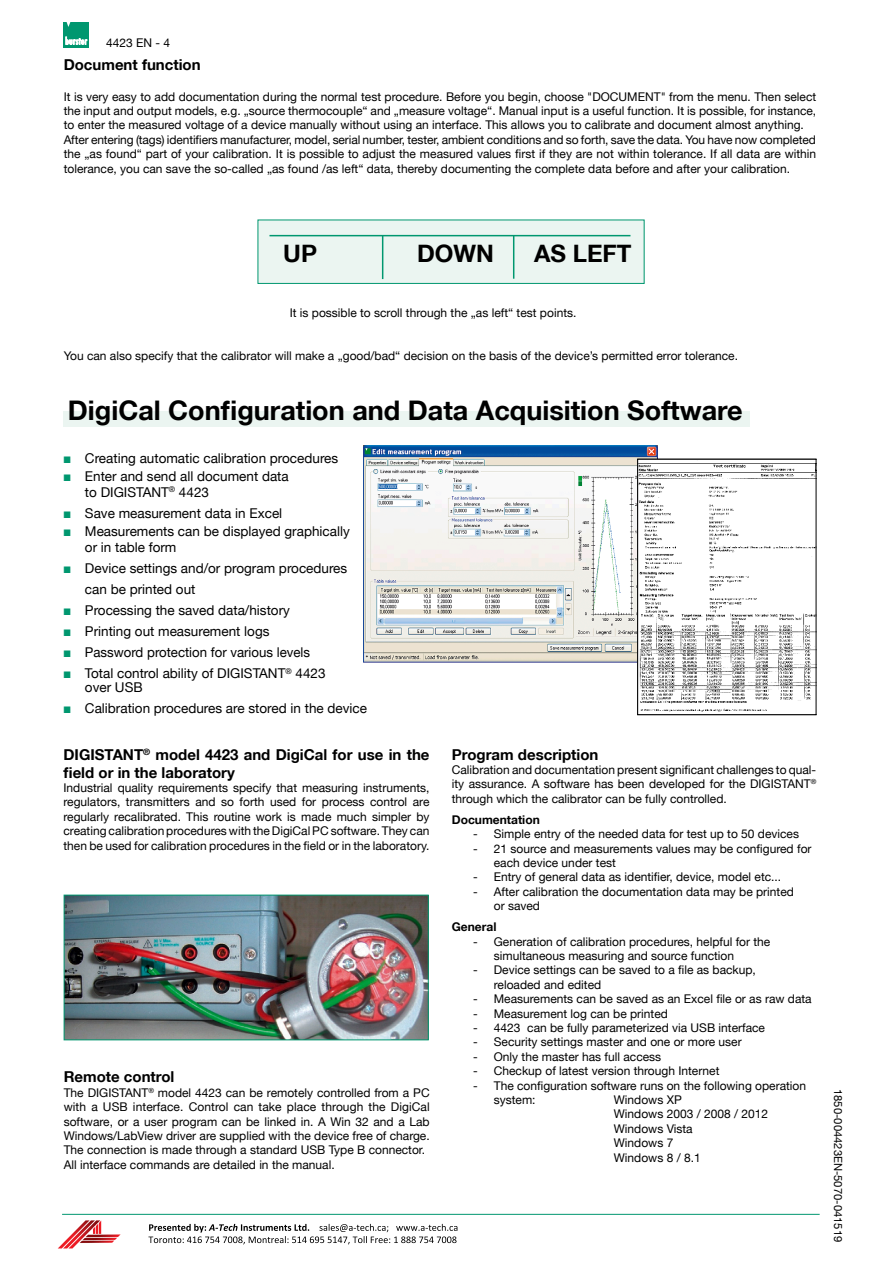
<style>
.page{position:relative;width:893px;height:1263px;background:#fff}
.page>*{position:absolute;margin:0;border:0;box-sizing:border-box;transform-origin:0 0}
.t1{font:700 27px "Helvetica Neue LT";color:#000}
.t2{font:700 24px "Helvetica Neue LT";color:#000}
.t3{font:700 15px/18px "Helvetica Neue LT";color:#000}
.t4{font:13.5px/21px "Helvetica Neue LT";color:#000}
.t5{font:12px/14.4px "Helvetica Neue LT";color:#000}
.t6{font:700 12px "Helvetica Neue LT";color:#000}
.t7{font:11.25px "Helvetica Neue LT";color:#000}
.s1{font-family:"Monotype Sorts";font-size:9px;color:#00976f}
</style>
<div class="page">
<img style="left:66px;top:897px;width:361px;height:141px">
<div style="left:64px;top:895px;width:365px;height:145px;border:1px solid #00976f"></div>
<div style="left:64px;top:22px;width:25px;height:25px;background:#00976f"></div>
<svg style="left:67px;top:22px;width:4px;height:5px"></svg>
<svg style="left:65px;top:36px;width:23px;height:9px"></svg>
<hr style="left:62px;top:1214px;width:758px;height:1px;background:#00976f">
<div style="left:258px;top:220px;width:386px;height:63px;background:#ebf5f1"></div>
<div style="left:258px;top:220px;width:386px;height:64px;border:1px solid #00976f"></div>
<hr style="left:269px;top:235px;width:361px;height:1px;background:#00976f">
<hr style="left:382px;top:236px;width:1px;height:43px;background:#00976f">
<hr style="left:513px;top:235px;width:1px;height:44px;background:#00976f">
<div style="left:63px;top:411px;width:687px;height:16px;background:#ebf5f1"></div>
<img style="left:363px;top:445px;width:295px;height:217px">
<img style="left:639px;top:461px;width:175px;height:251px">
<div style="left:637px;top:459px;width:179px;height:256px;border:1px solid #000"></div>
<img style="left:58px;top:1213px;width:567px;height:36px">
<p class="t5" style="left:106px;top:35px;width:66px">4423 EN - 4</p>
<p class="t3" style="left:64px;top:55px;width:138px">Document function</p>
<p class="t5" style="left:64px;top:89px;width:754px">It is very easy to add documentation during the normal test procedure. Before you begin, choose "DOCUMENT" from the menu. Then select the input and output models, e.g. „source thermocouple“ and „measure voltage“. Manual input is a useful function. It is possible, for instance, to enter the measured voltage of a device manually without using an interface. This allows you to calibrate and document almost anything.<br>After entering (tags) identifiers manufacturer, model, serial number, tester, ambient conditions and so forth, save the data. You have now completed the „as found“ part of your calibration. It is possible to adjust the measured values first if they are not within tolerance. If all data are within tolerance, you can save the so-called „as found /as left“ data, thereby documenting the complete data before and after your calibration.</p>
<h2 class="t2" style="left:283px;top:238px;width:35px">UP</h2>
<h2 class="t2" style="left:417px;top:238px;width:78px">DOWN</h2>
<h2 class="t2" style="left:534px;top:238px;width:99px">AS LEFT</h2>
<p class="t5" style="left:290px;top:305px;width:288px">It is possible to scroll through the „as left“ test points.</p>
<p class="t5" style="left:64px;top:348px;width:676px">You can also specify that the calibrator will make a „good/bad“ decision on the basis of the device’s permitted error tolerance.</p>
<h1 class="t1" style="left:68px;top:394px;width:676px">DigiCal Configuration and Data Acquisition Software</h1>
<p class="t4" style="left:64px;top:449px;width:276px;line-height:18px"><span class="s1">N</span> Creating automatic calibration procedures<br><span class="s1">N</span> Enter and send all document data</p>
<p class="t4" style="left:64px;top:481px;width:220px;text-indent:21px">to DIGISTANT<sup>®</sup> 4423<br><span class="s1">N</span> Save measurement data in Excel</p>
<p class="t4" style="left:85px;top:523px;width:266px;line-height:16.2px;text-indent:-21px"><span class="s1">N</span> Measurements can be displayed graphically or in table form</p>
<p class="t4" style="left:64px;top:558px;width:285px"><span class="s1">N</span> Device settings and/or program procedures</p>
<p class="t4" style="left:85px;top:579px;width:112px">can be printed out</p>
<p class="t4" style="left:64px;top:600px;width:228px"><span class="s1">N</span> Processing the saved data/history</p>
<p class="t4" style="left:64px;top:621px;width:207px"><span class="s1">N</span> Printing out measurement logs</p>
<p class="t4" style="left:64px;top:642px;width:248px"><span class="s1">N</span> Password protection for various levels</p>
<p class="t4" style="left:64px;top:663px;width:263px"><span class="s1">N</span> Total control ability of DIGISTANT<sup>®</sup> 4423</p>
<p class="t4" style="left:64px;top:676px;width:305px;text-indent:21px">over USB<br><span class="s1">N</span> Calibration procedures are stored in the device</p>
<p class="t3" style="left:64px;top:745px;width:367px">DIGISTANT<sup>®</sup> model 4423 and DigiCal for use in the field or in the laboratory</p>
<p class="t5" style="left:64px;top:780px;width:367px;text-align:justify">Industrial quality requirements specify that measuring instruments, regulators, transmitters and so forth used for process control are regularly recalibrated. This routine work is made much simpler by creating calibration procedures with the DigiCal PC software. They can then be used for calibration procedures in the field or in the laboratory.</p>
<p class="t3" style="left:64px;top:1068px;width:112px">Remote control</p>
<p class="t5" style="left:64px;top:1085px;width:368px">The DIGISTANT<sup>®</sup> model 4423 can be remotely controlled from a PC with a USB interface. Control can take place through the DigiCal software, or a user program can be linked in. A Win 32 and a Lab Windows/LabView driver are supplied with the device free of charge.<br>The connection is made through a standard USB Type B connector.<br>All interface commands are detailed in the manual.</p>
<p class="t3" style="left:452px;top:745px;width:148px">Program description</p>
<p class="t5" style="left:452px;top:762px;width:366px;text-align:justify">Calibration and documentation present significant challenges to qual&shy;ity assurance. A software has been developed for the DIGISTANT<sup>® </sup>through which the calibrator can be fully controlled.</p>
<p class="t6" style="left:452px;top:812px;width:89px">Documentation</p>
<p class="t5" style="left:473px;top:827px;width:327px">- Simple entry of the needed data for test up to 50 devices</p>
<p class="t5" style="left:494px;top:841px;width:319px;text-indent:-21px">- 21 source and measurements values may be configured for each device under test</p>
<p class="t5" style="left:473px;top:870px;width:310px">- Entry of general data as identifier, device, model etc...</p>
<p class="t5" style="left:494px;top:884px;width:302px;text-indent:-21px">- After calibration the documentation data may be printed or saved</p>
<p class="t6" style="left:452px;top:919px;width:46px">General</p>
<p class="t5" style="left:494px;top:934px;width:278px;text-indent:-21px">- Generation of calibration procedures, helpful for the simultaneous measuring and source function</p>
<p class="t5" style="left:494px;top:963px;width:264px;text-indent:-21px">- Device settings can be saved to a file as backup, reloaded and edited</p>
<p class="t5" style="left:473px;top:992px;width:340px">- Measurements can be saved as an Excel file or as raw data</p>
<p class="t5" style="left:473px;top:1006px;width:196px">- Measurement log can be printed</p>
<p class="t5" style="left:473px;top:1020px;width:293px">- 4423 can be fully parameterized via USB interface</p>
<p class="t5" style="left:473px;top:1035px;width:270px">- Security settings master and one or more user</p>
<p class="t5" style="left:473px;top:1049px;width:190px">- Only the master has full access</p>
<p class="t5" style="left:473px;top:1064px;width:248px">- Checkup of latest version through Internet</p>
<p class="t5" style="left:494px;top:1078px;width:314px;text-indent:-21px">- The configuration software runs on the following operation system:</p>
<p class="t5" style="left:614px;top:1092px;width:156px">Windows XP<br>Windows 2003 / 2008 / 2012<br>Windows Vista<br>Windows 7<br>Windows 8 / 8.1</p>
<p class="t7" style="left:845px;top:1089px;width:155px;rotate:90deg">1850-004423EN-5070-041519</p>
</div>
